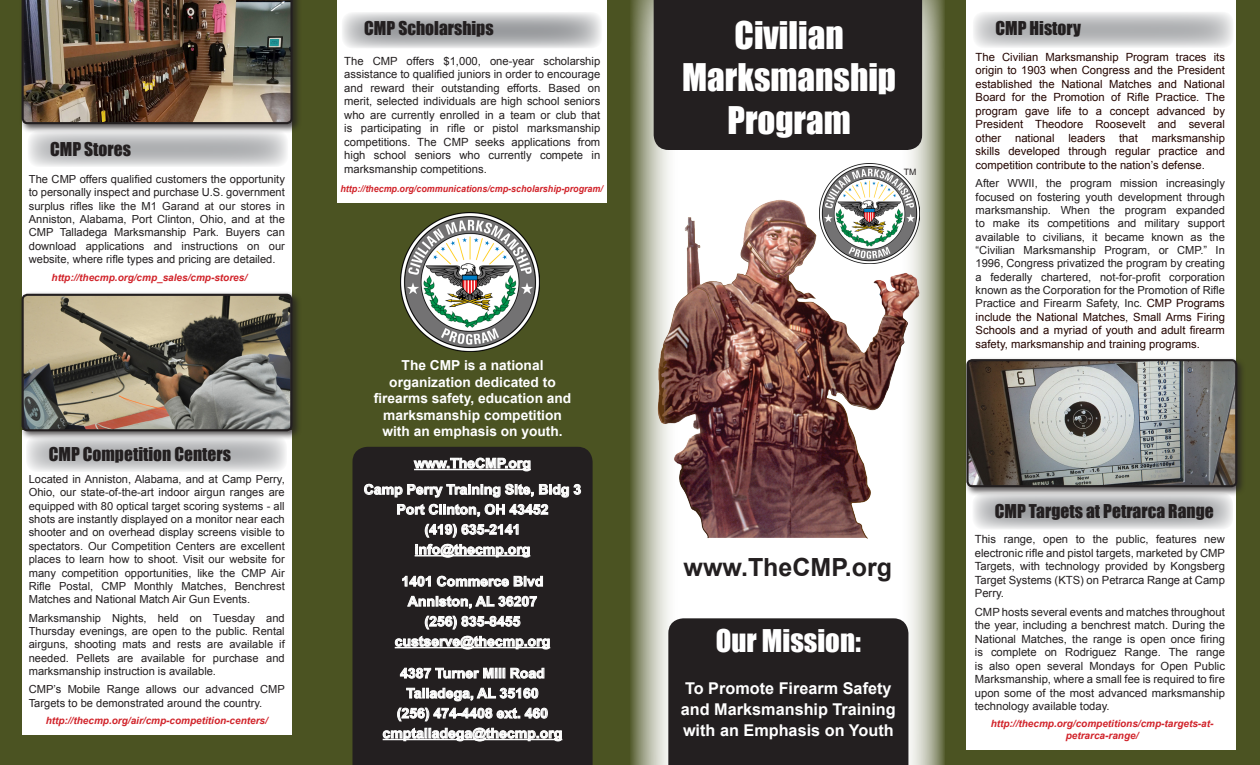
<style>
.page{position:relative;width:1260px;height:765px;background:#4b5322}
.page>*{position:absolute;margin:0;border:0;box-sizing:border-box;transform-origin:0 0}
.t1{font:35px/42.5px "Impact";color:#fff;text-align:center}
.t2{font:28.75px "Impact";color:#fff}
.t3{font:700 25px "Arial";color:#231f20}
.t4{font:17.5px "Impact";color:#231f20}
.Paragraph_Style_2{font:700 16.25px/21.2px "Arial";color:#fff}
.Paragraph_Style_2-2{font:700 13.75px/16.5px "Arial";color:#fff}
.Paragraph_Style_1{font:11.25px/13.5px "Arial";color:#231f20;text-align:justify}
.Paragraph_Style_1-2{font:11.25px/13.5px "Arial";color:#240500;text-align:justify}
.Paragraph_Style_1-3{font:11.12px/13.4px "Arial";color:#231f20;text-align:justify}
.t5{font:italic 700 10px/12px "Arial";color:#d1232a;text-align:center}
.t6{font:italic 700 9.5px "Arial";color:#d1232a;scale:.94 1}
.t7{font:8.75px "Arial";color:#231f20}
.s1{font-size:11.25px;color:#240500}
</style>
<div class="page">
<div style="left:22px;top:87px;width:270px;height:305px;background:#fff"></div>
<div style="left:337px;top:0;width:270px;height:202px;background:#fff"></div>
<div style="left:967px;top:0;width:269px;height:750px;background:#fff"></div>
<svg style="left:630px;top:0;width:315px;height:765px"></svg>
<div style="left:352px;top:447px;width:241px;height:318px;background:#231f20"></div>
<hr style="left:415px;top:555px;width:115px;height:1px;background:#fff">
<svg style="left:413px;top:457px;width:118px;height:15px;background:#7e7c7d"></svg>
<svg style="left:364px;top:484px;width:217px;height:14px;background:#6f6c6d"></svg>
<svg style="left:397px;top:504px;width:151px;height:13px;background:#726f70"></svg>
<svg style="left:425px;top:524px;width:94px;height:14px"></svg>
<svg style="left:416px;top:544px;width:114px;height:14px"></svg>
<svg style="left:402px;top:576px;width:29px;height:11px"></svg>
<svg style="left:437px;top:576px;width:106px;height:11px"></svg>
<svg style="left:407px;top:596px;width:130px;height:13px;background:#716f6f"></svg>
<svg style="left:425px;top:616px;width:96px;height:14px"></svg>
<svg style="left:395px;top:636px;width:155px;height:14px"></svg>
<svg style="left:400px;top:668px;width:145px;height:11px;background:#828081"></svg>
<svg style="left:383px;top:688px;width:179px;height:54px;background:#5e5b5b"></svg>
<div style="left:668px;top:618px;width:240px;height:147px;background:#231f20"></div>
<img style="left:401px;top:213px;width:138px;height:139px">
<div style="left:654px;top:0;width:268px;height:150px;background:#231f20"></div>
<div style="left:681px;top:18px;width:217px;height:79px;background:#231f20"></div>
<div style="left:726px;top:103px;width:126px;height:38px;background:#231f20"></div>
<div style="left:19px;top:0;width:283px;height:133px;background:#231f20;opacity:.75"></div>
<img style="left:22px;top:0;width:271px;height:124px">
<svg style="left:27px;top:130px;width:261px;height:37px;background:#cacbcc"></svg>
<svg style="left:342px;top:12px;width:261px;height:37px;background:#bfc0c2"></svg>
<div style="left:22px;top:430px;width:270px;height:305px;background:#fff"></div>
<div style="left:19px;top:291px;width:283px;height:150px;background:#231f20;opacity:.75"></div>
<img style="left:25px;top:297px;width:264px;height:131px">
<div style="left:22px;top:294px;width:270px;height:137px;border:2px solid #231f20;border-radius:5px"></div>
<svg style="left:26px;top:436px;width:261px;height:36px;background:#c8c9ca"></svg>
<svg style="left:972px;top:493px;width:261px;height:37px;background:#bbbcbe"></svg>
<svg style="left:973px;top:12px;width:261px;height:36px;background:#cacbcc"></svg>
<div style="left:964px;top:357px;width:283px;height:140px;background:#231f20;opacity:.75"></div>
<img style="left:969px;top:362px;width:265px;height:122px">
<div style="left:966px;top:359px;width:271px;height:128px;border:2px solid #231f20;border-radius:5px"></div>
<img style="left:645px;top:194px;width:284px;height:348px">
<img style="left:820px;top:164px;width:100px;height:100px">
<p class="t4" style="left:50px;top:136px;width:82px">CMP Stores</p>
<p class="Paragraph_Style_1-3" style="left:29px;top:173px;width:258px">The CMP offers qualified customers the opportunity to personally inspect and purchase U.S. government surplus rifles like the M1 Garand at our stores in Anniston, Alabama, Port Clinton, Ohio, and at the CMP Talladega Marksmanship Park. Buyers can download applications and instructions on our website, where rifle types and pricing are detailed.</p>
<p class="t5" style="left:52px;top:272px;width:197px">http://thecmp.org/cmp_sales/cmp-stores/</p>
<p class="t4" style="left:364px;top:15px;width:131px">CMP Scholarships</p>
<p class="Paragraph_Style_1" style="left:344px;top:54px;width:258px">The CMP offers $1,000, one-year scholarship assistance to qualified juniors in order to encourage and reward their outstanding efforts. Based on merit, selected individuals are high school seniors who are currently enrolled in a team or club that is participating in rifle or pistol marksmanship competitions. The CMP seeks applications from high school seniors who currently compete in marksmanship competitions.</p>
<p class="t6" style="left:341px;top:183px;width:281px">http://thecmp.org/communications/cmp-scholarship-program/</p>
<p class="Paragraph_Style_2-2" style="left:402px;top:358px;width:143px">The CMP is a national</p>
<p class="Paragraph_Style_2-2" style="left:389px;top:374px;width:168px">organization dedicated to</p>
<p class="Paragraph_Style_2-2" style="left:374px;top:391px;width:199px">firearms safety, education and</p>
<p class="Paragraph_Style_2-2" style="left:382px;top:407px;width:182px">marksmanship competition with an emphasis on youth.</p>
<p class="t1" style="left:735px;top:13px;width:110px">Civilian</p>
<p class="t1" style="left:682px;top:56px;width:215px">Marksmanship<br>Program</p>
<p class="t7" style="left:904px;top:166px;width:14px">TM</p>
<p class="t4" style="left:995px;top:15px;width:87px">CMP History</p>
<p class="Paragraph_Style_1-2" style="left:976px;top:50px;width:251px">The Civilian Marksmanship Program traces its origin to 1903 when Congress and the President established the National Matches and National Board for the Promotion of Rifle Practice. The program gave life to a concept advanced by President Theodore Roosevelt and several other national leaders that marksmanship skills developed through regular practice and competition contribute to the nation’s defense.</p>
<p class="Paragraph_Style_1-3" style="left:976px;top:177px;width:251px">After WWII, the program mission increasingly focused on fostering youth development through marksmanship. When the program expanded to make its competitions and military support available to civilians, it became known as the “Civilian Marksmanship Program, or CMP.” In 1996, Congress privatized the program by creating a federally chartered, not-for-profit corporation known as the Corporation for the Promotion of Rifle Practice and Firearm Safety, Inc. <span class="s1">CMP Programs</span></p>
<p class="Paragraph_Style_1-2" style="left:976px;top:310px;width:251px">include the National Matches, Small Arms Firing Schools and a myriad of youth and adult firearm safety, marksmanship and training programs.</p>
<p class="t4" style="left:49px;top:440px;width:184px">CMP Competition Centers</p>
<p class="Paragraph_Style_2-2" style="left:414px;top:455px;width:118px">www.TheCMP.org</p>
<p class="Paragraph_Style_2-2" style="left:364px;top:482px;width:219px">Camp Perry Training Site, Bldg 3</p>
<p class="Paragraph_Style_2-2" style="left:397px;top:502px;width:153px">Port Clinton, OH 43452</p>
<p class="Paragraph_Style_2-2" style="left:425px;top:522px;width:97px">(419) 635-2141</p>
<p class="Paragraph_Style_2-2" style="left:415px;top:542px;width:117px">info@thecmp.org</p>
<p class="Paragraph_Style_2-2" style="left:402px;top:574px;width:143px">1401 Commerce Blvd</p>
<p class="Paragraph_Style_2-2" style="left:408px;top:594px;width:131px">Anniston, AL 36207</p>
<p class="Paragraph_Style_2-2" style="left:425px;top:614px;width:97px">(256) 835-8455</p>
<p class="Paragraph_Style_2-2" style="left:395px;top:634px;width:157px">custserve@thecmp.org</p>
<p class="Paragraph_Style_2-2" style="left:400px;top:665px;width:146px">4387 Turner Mill Road</p>
<p class="Paragraph_Style_2-2" style="left:406px;top:685px;width:134px">Talladega, AL 35160</p>
<p class="Paragraph_Style_2-2" style="left:397px;top:705px;width:153px">(256) 474-4408 ext. 460</p>
<p class="Paragraph_Style_2-2" style="left:383px;top:725px;width:181px">cmptalladega@thecmp.org</p>
<p class="Paragraph_Style_1-3" style="left:29px;top:473px;width:258px">Located in Anniston, Alabama, and at Camp Perry, Ohio, our state-of-the-art indoor airgun ranges are equipped with 80 optical target scoring systems - all shots are instantly displayed on a monitor near each shooter and on overhead display screens visible to spectators. Our Competition Centers are excellent places to learn how to shoot. Visit our website for many competition opportunities, like the CMP Air Rifle Postal, CMP Monthly Matches, Benchrest Matches and National Match Air Gun Events.</p>
<p class="Paragraph_Style_1-3" style="left:29px;top:611px;width:258px">Marksmanship Nights, held on Tuesday and Thursday evenings, are open to the public. Rental airguns, shooting mats and rests are available if needed. Pellets are available for purchase and marksmanship instruction is available.</p>
<p class="Paragraph_Style_1-3" style="left:29px;top:683px;width:258px">CMP’s Mobile Range allows our advanced CMP<br>Targets to be demonstrated around the country.</p>
<p class="t4" style="left:995px;top:498px;width:220px">CMP Targets at Petrarca Range</p>
<p class="Paragraph_Style_1" style="left:975px;top:533px;width:252px">This range, open to the public, features new electronic rifle and pistol targets, marketed by CMP Targets, with technology provided by Kongsberg Target Systems (KTS) on Petrarca Range at Camp Perry.</p>
<p class="Paragraph_Style_1" style="left:975px;top:605px;width:252px">CMP hosts several events and matches throughout the year, including a benchrest match. During the National Matches, the range is open once firing is complete on Rodriguez Range. The range is also open several Mondays for Open Public Marksmanship, where a small fee is required to fire upon some of the most advanced marksmanship technology available today.</p>
<p class="t3" style="left:684px;top:550px;width:210px">www.TheCMP.org</p>
<p class="t2" style="left:716px;top:619px;width:147px">Our Mission:</p>
<p class="Paragraph_Style_2" style="left:681px;top:678px;width:216px">To Promote Firearm Safety and Marksmanship Training with an Emphasis on Youth</p>
<p class="t5" style="left:46px;top:715px;width:224px">http://thecmp.org/air/cmp-competition-centers/</p>
<p class="t5" style="left:991px;top:718px;width:224px">http://thecmp.org/competitions/cmp-targets-at&shy;petrarca-range/</p>
</div>
